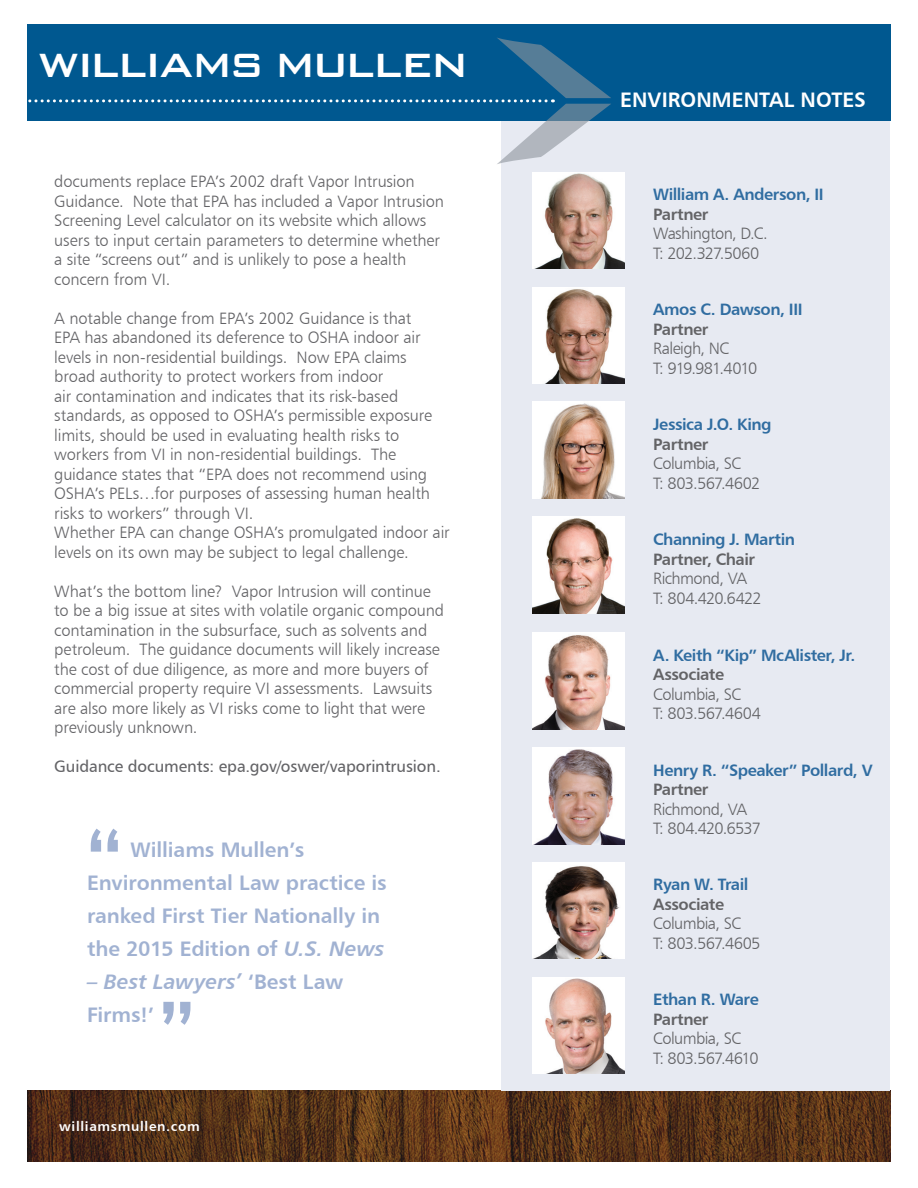
<style>
.page{position:relative;width:918px;height:1188px;background:#fff}
.page>*{position:absolute;margin:0;border:0;box-sizing:border-box;transform-origin:0 0}
.t1{font:700 84px "Century Gothic";color:#a1b2d2}
.t2{font:500 45px "Bank Gothic BT";color:#fff}
.t3{font:21px/33px "Humanist 777 BT Bold B";letter-spacing:-.005em;color:#a1b2d2}
.t4{font:21px "Humanist 777 BT Bold Italic B";color:#a1b2d2}
.t5{font:21px "Humanist 777 BT Bold B";color:#fff}
.t6{font:16.5px/19.5px "Humanist 777 BT Light B";letter-spacing:-.01em;color:#636366}
.t7{font:16.5px/19.5px "Humanist 777 BT Light B";letter-spacing:-.035em;color:#636366}
.t8{font:16.5px "Humanist 777 BT Bold B";letter-spacing:-.03em;color:#306da1}
.t9{font:16.5px "Humanist 777 BT Bold B";letter-spacing:-.025em;color:#636366}
.t10{font:16.5px/19.5px "Humanist 777 BT Light B";letter-spacing:-.04em;color:#636366}
.t11{font:16.5px "Humanist 777 BT Roman B";letter-spacing:-.005em;color:#636366}
.t12{font:13.5px "Humanist 777 BT Bold B";letter-spacing:.05em;color:#fff}
.s1{font-family:"Humanist 777 BT Bold Italic B"}
.s2{font-family:"Humanist 777 BT Bold B"}
</style>
<div class="page">
<img style="left:27px;top:1090px;width:864px;height:71px">
<div style="left:27px;top:25px;width:864px;height:96px;background:#005890"></div>
<div style="left:501px;top:121px;width:389px;height:969px;background:#e7eaf2"></div>
<img style="left:533px;top:172px;width:92px;height:97px">
<img style="left:533px;top:287px;width:92px;height:97px">
<img style="left:533px;top:402px;width:92px;height:96px">
<img style="left:533px;top:517px;width:92px;height:96px">
<img style="left:533px;top:633px;width:92px;height:96px">
<img style="left:533px;top:748px;width:92px;height:96px">
<img style="left:533px;top:862px;width:92px;height:97px">
<img style="left:533px;top:977px;width:92px;height:97px">
<svg style="left:28px;top:37px;width:583px;height:127px"></svg>
<h2 class="t2" style="left:38px;top:40px;width:66px">WILLIAMS</h2>
<h2 class="t2" style="left:274px;top:40px;width:32px">MULLEN</h2>
<p class="t6" style="left:54px;top:172px;width:391px">documents replace EPA’s 2002 draft Vapor Intrusion Guidance. Note that EPA has included a Vapor Intrusion Screening Level calculator on its website which allows users to input certain parameters to determine whether a site “screens out” and is unlikely to pose a health concern from VI.</p>
<p class="t6" style="left:54px;top:308px;width:397px">A notable change from EPA’s 2002 Guidance is that<br>EPA has abandoned its deference to OSHA indoor air levels in non-residential buildings. Now EPA claims broad authority to protect workers from indoor<br>air contamination and indicates that its risk-based standards, as opposed to OSHA’s permissible exposure limits, should be used in evaluating health risks to workers from VI in non-residential buildings. The guidance states that “EPA does not recommend using OSHA’s PELs…for purposes of assessing human health risks to workers” through VI.<br>Whether EPA can change OSHA’s promulgated indoor air levels on its own may be subject to legal challenge.</p>
<p class="t6" style="left:54px;top:581px;width:391px">What’s the bottom line? Vapor Intrusion will continue to be a big issue at sites with volatile organic compound contamination in the subsurface, such as solvents and petroleum. The guidance documents will likely increase the cost of due diligence, as more and more buyers of commercial property require VI assessments. Lawsuits are also more likely as VI risks come to light that were previously unknown.</p>
<p class="t11" style="left:54px;top:756px;width:388px">Guidance documents: epa.gov/oswer/vaporintrusion.</p>
<h1 class="t1" style="left:84px;top:796px;width:42px">“</h1>
<p class="t3" style="left:87px;top:833px;width:301px;text-indent:44px">Williams Mullen’s<br>Environmental Law practice is ranked First Tier Nationally in the 2015 Edition of <span class="s1">U.S. News</span></p>
<p class="t4" style="left:87px;top:969px;width:258px">– Best Lawyers’ <span class="s2">‘Best Law</span></p>
<p class="t3" style="left:87px;top:998px;width:69px">Firms!’</p>
<h1 class="t1" style="left:157px;top:969px;width:42px">”</h1>
<p class="t12" style="left:59px;top:1118px;width:142px">williamsmullen.com</p>
<p class="t5" style="left:620px;top:86px;width:78px">Environm</p>
<p class="t5" style="left:732px;top:86px;width:136px">ental notes</p>
<p class="t8" style="left:653px;top:184px;width:166px">William A. Anderson, II</p>
<p class="t9" style="left:653px;top:204px;width:57px">Partner</p>
<p class="t10" style="left:653px;top:224px;width:116px">Washington, D.C.<br>T: 202.327.5060</p>
<p class="t8" style="left:653px;top:299px;width:141px">Amos C. Dawson, III</p>
<p class="t9" style="left:653px;top:319px;width:57px">Partner</p>
<p class="t7" style="left:653px;top:339px;width:106px">Raleigh, NC<br>T: 919.981.4010</p>
<p class="t8" style="left:653px;top:414px;width:120px">Jessica J.O. King</p>
<p class="t9" style="left:653px;top:433px;width:57px">Partner</p>
<p class="t7" style="left:653px;top:453px;width:109px">Columbia, SC<br>T: 803.567.4602</p>
<p class="t8" style="left:653px;top:529px;width:143px">Channing J. Martin</p>
<p class="t9" style="left:653px;top:548px;width:103px">Partner, Chair</p>
<p class="t7" style="left:653px;top:568px;width:110px">Richmond, VA<br>T: 804.420.6422</p>
<p class="t8" style="left:653px;top:645px;width:204px">A. Keith “Kip” McAlister, Jr.</p>
<p class="t9" style="left:653px;top:664px;width:72px">Associate</p>
<p class="t7" style="left:653px;top:684px;width:109px">Columbia, SC<br>T: 803.567.4604</p>
<p class="t8" style="left:653px;top:760px;width:221px">Henry R. “Speaker” Pollard, V</p>
<p class="t9" style="left:653px;top:779px;width:57px">Partner</p>
<p class="t7" style="left:653px;top:799px;width:109px">Richmond, VA<br>T: 804.420.6537</p>
<p class="t8" style="left:653px;top:874px;width:97px">Ryan W. Trail</p>
<p class="t9" style="left:653px;top:894px;width:72px">Associate</p>
<p class="t7" style="left:653px;top:914px;width:109px">Columbia, SC<br>T: 803.567.4605</p>
<p class="t8" style="left:653px;top:989px;width:107px">Ethan R. Ware</p>
<p class="t9" style="left:653px;top:1009px;width:57px">Partner</p>
<p class="t10" style="left:653px;top:1029px;width:107px">Columbia, SC<br>T: 803.567.4610</p>
</div>
